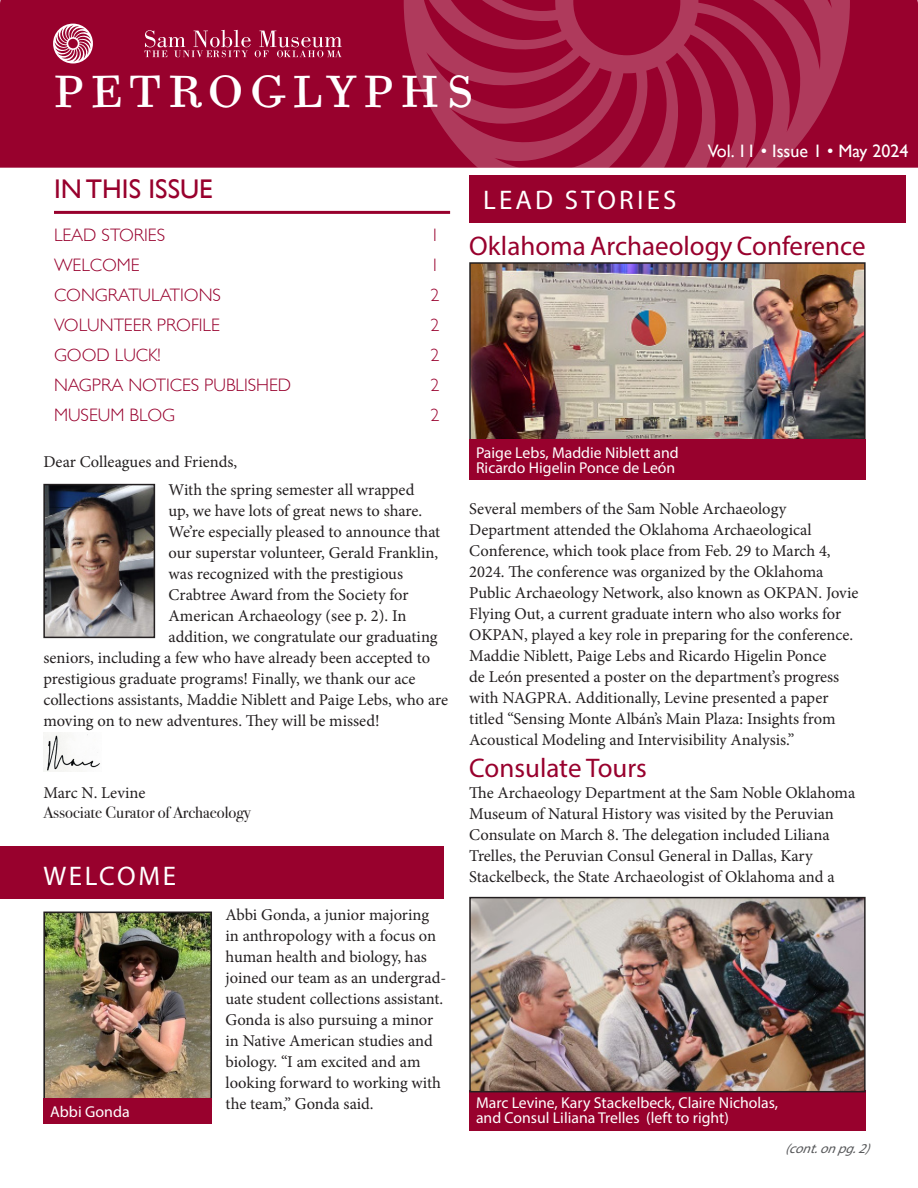
<style>
.page{position:relative;width:918px;height:1188px;background:#fff}
.page>*{position:absolute;margin:0;border:0;box-sizing:border-box;transform-origin:0 0}
.t1{font:45px "Bodoni Six ITC Std";letter-spacing:.15em;color:#fff}
.Heading_2{font:27px "Myriad Pro";color:#98012d}
.Heading_1_Right{font:27px "Myriad Pro";letter-spacing:.12em;color:#fff}
.Heading_4_In_This_Issue{font:27px "Gill Sans";color:#98012d}
.Heading_1_Lead{font:27px "Myriad Pro";letter-spacing:.1em;color:#fff}
.t2{font:300 18px "Gill Sans";color:#98012d}
.Body_Volume{font:18px "Gill Sans";color:#fff}
.Body_Text{font:16.5px/21px "Minion Pro";color:#231f20}
.t3{font:16.5px "Bodoni Svty Two ITCTT";color:#231f20}
.t4{font:15.75px/15px "Myriad Pro";color:#fff}
.Cont_d{font:italic 13.5px "Myriad Pro";color:#57585a}
</style>
<div class="page">
<div style="left:0;top:846px;width:444px;height:53px;background:#98012d"></div>
<img style="left:43px;top:733px;width:57px;height:38px">
<div style="left:469px;top:176px;width:437px;height:47px;background:#98012d"></div>
<img style="left:472px;top:265px;width:391px;height:175px">
<div style="left:469px;top:262px;width:397px;height:185px;border:2px solid #231f20"></div>
<div style="left:0;top:0;width:918px;height:168px;background:#98012d"></div>
<svg style="left:404px;top:0;width:446px;height:168px;background:#a21a42"></svg>
<svg style="left:144px;top:30px;width:198px;height:27px;background:#ab3155"></svg>
<svg style="left:53px;top:24px;width:40px;height:39px"></svg>
<hr style="left:54px;top:211px;width:396px;height:3px;background:#98012d">
<img style="left:46px;top:487px;width:106px;height:148px">
<div style="left:43px;top:484px;width:112px;height:154px;border:2px solid #231f20"></div>
<div style="left:469px;top:1090px;width:397px;height:40px;background:#98012d"></div>
<img style="left:472px;top:900px;width:391px;height:189px">
<div style="left:469px;top:897px;width:397px;height:195px;border:2px solid #231f20"></div>
<div style="left:469px;top:440px;width:397px;height:40px;background:#98012d"></div>
<img style="left:46px;top:915px;width:163px;height:184px">
<div style="left:43px;top:912px;width:169px;height:195px;border:2px solid #231f20"></div>
<div style="left:43px;top:1099px;width:169px;height:25px;background:#98012d"></div>
<p class="t1" style="left:53px;top:64px;width:422px">PETROGLYPHS</p>
<p class="Body_Volume" style="left:708px;top:141px;width:202px">Vol. 11 • Issue 1 • May 2024</p>
<p class="Heading_4_In_This_Issue" style="left:54px;top:173px;width:160px">INTHIS ISSUE</p>
<p class="t2" style="left:54px;top:221px;width:113px">LEAD STORIES</p>
<p class="t2" style="left:431px;top:221px;width:10px">1</p>
<p class="t2" style="left:54px;top:251px;width:87px">WELCOME</p>
<p class="t2" style="left:431px;top:251px;width:10px">1</p>
<p class="t2" style="left:54px;top:281px;width:169px">CONGRATULATIONS</p>
<p class="t2" style="left:431px;top:281px;width:10px">2</p>
<p class="t2" style="left:54px;top:311px;width:167px">VOLUNTEER PROFILE</p>
<p class="t2" style="left:431px;top:311px;width:10px">2</p>
<p class="t2" style="left:54px;top:341px;width:108px">GOOD LUCK!</p>
<p class="t2" style="left:431px;top:341px;width:10px">2</p>
<p class="t2" style="left:54px;top:371px;width:239px">NAGPRA NOTICES PUBLISHED</p>
<p class="t2" style="left:431px;top:371px;width:10px">2</p>
<p class="t2" style="left:54px;top:401px;width:123px">MUSEUM BLOG</p>
<p class="t2" style="left:431px;top:401px;width:10px">2</p>
<p class="Body_Text" style="left:43px;top:452px;width:195px">Dear Colleagues and Friends,</p>
<p class="Body_Text" style="left:169px;top:480px;width:247px">With the spring semester all wrapped</p>
<p class="Body_Text" style="left:169px;top:501px;width:255px">up, we have lots of great news to share.</p>
<p class="Body_Text" style="left:169px;top:522px;width:273px">We’re especially pleased to announce that</p>
<p class="Body_Text" style="left:169px;top:543px;width:271px">our superstar volunteer, Gerald Franklin,</p>
<p class="Body_Text" style="left:169px;top:564px;width:236px">was recognized with the prestigious</p>
<p class="Body_Text" style="left:169px;top:585px;width:241px">Crabtree Award from the Society for</p>
<p class="Body_Text" style="left:169px;top:606px;width:239px">American Archaeology (see p. 2). In</p>
<p class="Body_Text" style="left:169px;top:627px;width:271px">addition, we congratulate our graduating</p>
<p class="Body_Text" style="left:43px;top:648px;width:388px">seniors, including a few who have already been accepted to</p>
<p class="Body_Text" style="left:43px;top:669px;width:374px">prestigious graduate programs! Finally, we thank our ace</p>
<p class="Body_Text" style="left:43px;top:690px;width:406px">collections assistants, Maddie Niblett and Paige Lebs, who are</p>
<p class="Body_Text" style="left:43px;top:711px;width:338px">moving on to new adventures. They will be missed!</p>
<p class="Body_Text" style="left:43px;top:782px;width:104px">Marc N. Levine</p>
<p class="t3" style="left:43px;top:799px;width:209px">Associate Curator of Archaeology</p>
<p class="Heading_1_Lead" style="left:43px;top:859px;width:134px">WELCOME</p>
<p class="t4" style="left:50px;top:1104px;width:81px">Abbi Gonda</p>
<p class="Body_Text" style="left:226px;top:904px;width:222px">Abbi Gonda, a junior majoring in anthropology with a focus on human health and biology, has joined our team as an undergrad&shy;uate student collections assistant.<br>Gonda is also pursuing a minor in Native American studies and biology. “I am excited and am looking forward to working with the team,” Gonda said.</p>
<p class="Heading_1_Right" style="left:483px;top:184px;width:195px">LEAD STORIES</p>
<p class="Heading_2" style="left:469px;top:229px;width:398px">Oklahoma Archaeology Conference</p>
<p class="t4" style="left:476px;top:445px;width:204px">Paige Lebs, Maddie Niblett and<br>Ricardo Higelin Ponce de León</p>
<p class="Body_Text" style="left:469px;top:498px;width:391px">Several members of the Sam Noble Archaeology Department attended the Oklahoma Archaeological Conference, which took place from Feb. 29 to March 4, 2024. The conference was organized by the Oklahoma Public Archaeology Network, also known as OKPAN. Jovie Flying Out, a current graduate intern who also works for OKPAN, played a key role in preparing for the conference.<br>Maddie Niblett, Paige Lebs and Ricardo Higelin Ponce<br>de León presented a poster on the department’s progress with NAGPRA. Additionally, Levine presented a paper titled “Sensing Monte Albán’s Main Plaza: Insights from Acoustical Modeling and Intervisibility Analysis.”</p>
<p class="Heading_2" style="left:469px;top:752px;width:179px">Consulate Tours</p>
<p class="Body_Text" style="left:469px;top:783px;width:388px">The Archaeology Department at the Sam Noble Oklahoma Museum of Natural History was visited by the Peruvian Consulate on March 8. The delegation included Liliana Trelles, the Peruvian Consul General in Dallas, Kary Stackelbeck, the State Archaeologist of Oklahoma and a</p>
<p class="t4" style="left:476px;top:1095px;width:304px">Marc Levine, Kary Stackelbeck, Claire Nicholas, and Consul Liliana Trelles (left to right)</p>
<p class="Cont_d" style="left:785px;top:1140px;width:92px">(cont.onpg.2)</p>
</div>
